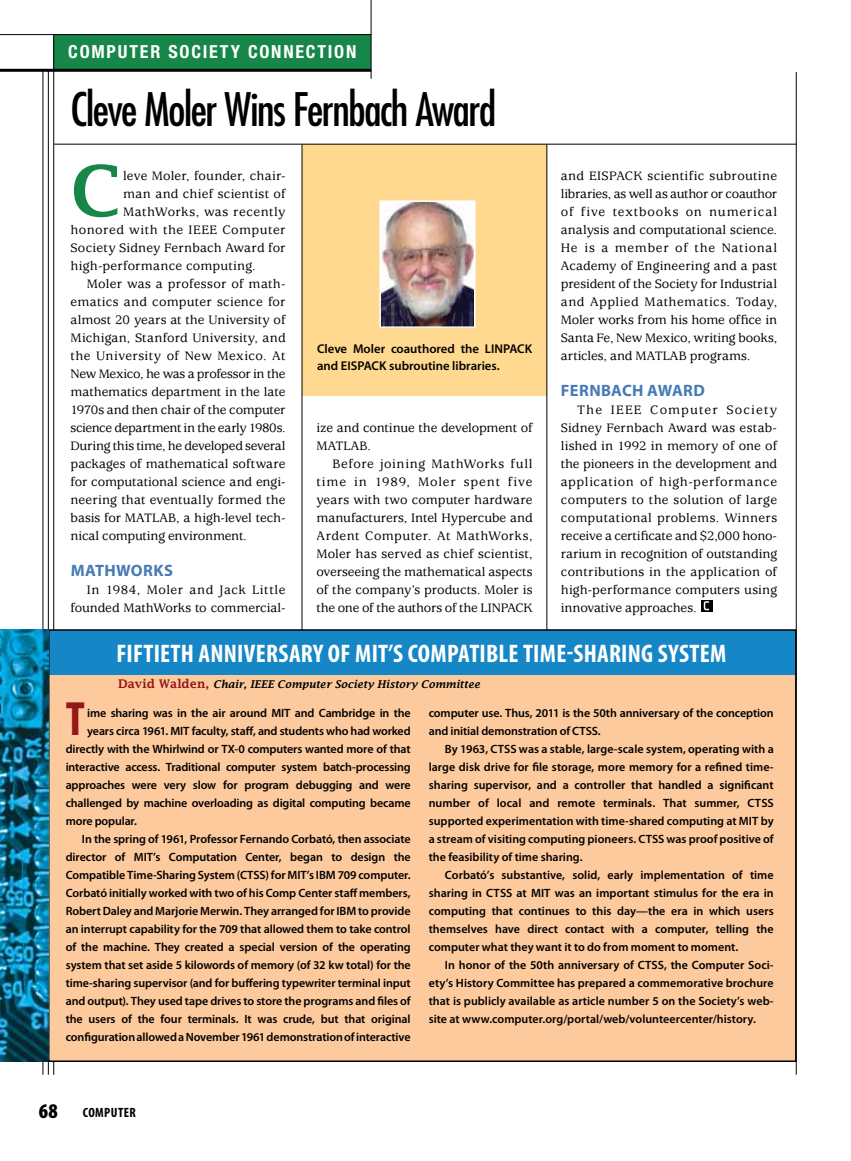
<style>
.page{position:relative;width:851px;height:1161px;background:#fff}
.page>*{position:absolute;margin:0;border:0;box-sizing:border-box;transform-origin:0 0}
.t1{font:600 69.9px "Lucida Fax";color:#178749}
.t2{font:700 condensed 48.45px "Myriad Pro";color:#96171a}
.t3{font:condensed 45px "Futura Std";letter-spacing:-.03em;color:#000}
.t4{font:700 condensed 25.5px "Myriad Pro";letter-spacing:.01em;color:#fff}
.t5{font:700 condensed 18px "Helvetica Neue LT Std";letter-spacing:.1em;color:#fff}
.t6{font:700 16.5px "Myriad Pro";letter-spacing:.015em;color:#477bb4}
.t7{font:500 13.5px/18px "Usherwood Std";letter-spacing:.005em;color:#000;text-align:justify}
.t8{font:500 13.5px/18px "Usherwood Std";letter-spacing:-.015em;color:#000}
.t9{font:500 13.5px "Usherwood Std";letter-spacing:-.02em;color:#000}
.t10{font:500 13.5px "Usherwood Std";letter-spacing:.04em;color:#000}
.t11{font:500 13.5px "Usherwood Std";letter-spacing:-.025em;color:#000}
.t12{font:500 13.5px "Usherwood Std";letter-spacing:.03em;color:#000}
.t13{font:500 13.5px "Usherwood Std";letter-spacing:.025em;color:#000}
.t14{font:700 condensed 13.5px "Myriad Pro";letter-spacing:.03em;color:#000}
.t15{font:600 12.75px/16.5px "Myriad Pro";color:#000}
.t16{font:600 12px/18px "Myriad Pro";letter-spacing:-.01em;color:#000;text-align:justify}
.t17{font:italic 600 10.5px "Lucida Fax";letter-spacing:.005em;color:#000}
.s1{font-style:normal;font-size:12px;color:#96171a}
.s2{font-weight:900;font-size:21px}
</style>
<div class="page">
<div style="left:54px;top:34px;width:317px;height:35px;background:#178749"></div>
<hr style="left:0;top:69px;width:371px;height:3px;background:#000">
<hr style="left:0;top:34px;width:371px;height:1px;background:#000">
<hr style="left:370px;top:0;width:1px;height:79px;background:#000">
<div style="left:302px;top:144px;width:244px;height:252px;background:#ffd990"></div>
<img style="left:382px;top:203px;width:90px;height:122px">
<div style="left:379px;top:200px;width:96px;height:128px;border:2px solid #fff"></div>
<div style="left:700px;top:600px;width:12px;height:11px;background:#000"></div>
<svg style="left:703px;top:601px;width:6px;height:9px"></svg>
<hr style="left:54px;top:144px;width:742px;height:1px;background:#000">
<hr style="left:301px;top:145px;width:1px;height:485px;background:#000">
<hr style="left:546px;top:145px;width:1px;height:485px;background:#000">
<hr style="left:795px;top:72px;width:1px;height:1003px;background:#000">
<hr style="left:48px;top:70px;width:1px;height:1005px;background:#000">
<hr style="left:53px;top:34px;width:1px;height:1041px;background:#000">
<hr style="left:43px;top:70px;width:1px;height:1005px;background:#000">
<div style="left:49px;top:630px;width:746px;height:431px;background:#fdca9d"></div>
<div style="left:49px;top:630px;width:746px;height:44px;background:#1586c6"></div>
<div style="left:48px;top:629px;width:748px;height:433px;border:2px solid #000"></div>
<img style="left:0;top:629px;width:48px;height:433px">
<h3 class="t5" style="left:68px;top:41px;width:290px">COMPUTER SOCIETY CONNECTION</h3>
<h3 class="t3" style="left:70px;top:82px;width:427px">Cleve Moler Wins Fernbach Award</h3>
<h1 class="t1" style="left:70px;top:151px;width:52px">C</h1>
<p class="t7" style="left:123px;top:167px;width:164px">leve Moler, founder, chair-</p>
<p class="t7" style="left:123px;top:185px;width:164px">man and chief scientist of</p>
<p class="t10" style="left:123px;top:204px;width:164px">MathWorks, was recently</p>
<p class="t10" style="left:71px;top:222px;width:216px">honored with the IEEE Computer</p>
<p class="t7" style="left:71px;top:239px;width:216px">Society Sidney Fernbach Award for</p>
<p class="t13" style="left:71px;top:258px;width:187px">high-performance computing.</p>
<p class="t7" style="left:87px;top:275px;width:200px">Moler was a professor of math-</p>
<p class="t7" style="left:71px;top:293px;width:216px">ematics and computer science for</p>
<p class="t7" style="left:71px;top:311px;width:216px">almost 20 years at the University of</p>
<p class="t7" style="left:71px;top:329px;width:216px">Michigan, Stanford University, and</p>
<p class="t12" style="left:71px;top:348px;width:216px">the University of New Mexico. At</p>
<p class="t9" style="left:71px;top:366px;width:216px">New Mexico, he was a professor in the</p>
<p class="t7" style="left:71px;top:383px;width:216px">mathematics department in the late</p>
<p class="t9" style="left:71px;top:402px;width:216px">1970s and then chair of the computer</p>
<p class="t11" style="left:71px;top:420px;width:216px">science department in the early 1980s.</p>
<p class="t8" style="left:71px;top:437px;width:216px">During this time, he developed several</p>
<p class="t7" style="left:71px;top:455px;width:216px">packages of mathematical software</p>
<p class="t7" style="left:71px;top:473px;width:216px">for computational science and engi-</p>
<p class="t7" style="left:71px;top:491px;width:216px">neering that eventually formed the</p>
<p class="t7" style="left:71px;top:509px;width:216px">basis for MATLAB, a high-level tech-</p>
<p class="t8" style="left:71px;top:527px;width:178px">nical computing environment.</p>
<h3 class="t6" style="left:71px;top:560px;width:102px">MATHWORKS</h3>
<p class="t7" style="left:70px;top:581px;width:216px;text-align:right">In 1984, Moler and Jack Little founded MathWorks to commercial-</p>
<p class="t15" style="left:317px;top:340px;width:217px">Cleve Moler coauthored the LINPACK and EISPACK subroutine libraries.</p>
<p class="t8" style="left:316px;top:419px;width:218px">ize and continue the development of<br>MATLAB.</p>
<p class="t7" style="left:316px;top:455px;width:218px;text-indent:16px">Before joining MathWorks full time in 1989, Moler spent five years with two computer hardware manufacturers, Intel Hypercube and Ardent Computer. At MathWorks, Moler has served as chief scientist, overseeing the mathematical aspects of the company’s products. Moler is the one of the authors of the LINPACK</p>
<p class="t7" style="left:561px;top:167px;width:218px">and EISPACK scientific subroutine libraries, as well as author or coauthor of five textbooks on numerical analysis and computational science.<br>He is a member of the National Academy of Engineering and a past president of the Society for Industrial and Applied Mathematics. Today, Moler works from his home office in Santa Fe, New Mexico, writing books, articles, and MATLAB programs.</p>
<h3 class="t6" style="left:561px;top:380px;width:145px">FERNBACH AWARD</h3>
<p class="t7" style="left:561px;top:401px;width:218px;text-indent:16px">The IEEE Computer Society Sidney Fernbach Award was estab&shy;lished in 1992 in memory of one of the pioneers in the development and application of high-performance computers to the solution of large computational problems. Winners receive a certificate and $2,000 hono&shy;rarium in recognition of outstanding contributions in the application of high-performance computers using innovative approaches.</p>
<h3 class="t4" style="left:117px;top:637px;width:596px">FIFTIETH ANN IVERSARY OF MIT’S COMPATIBLE TIME-SHARING SYSTEM</h3>
<p class="t17" style="left:118px;top:678px;width:363px"><span class="s1">David Walden,</span> Chair, IEEE Computer Society History Committee</p>
<h2 class="t2" style="left:66px;top:689px;width:19px">T</h2>
<p class="t16" style="left:87px;top:704px;width:325px">ime sharing was in the air around MIT and Cambridge in the</p>
<p class="t16" style="left:87px;top:722px;width:325px">years circa 1961. MIT faculty, staff, and students who had worked</p>
<p class="t16" style="left:66px;top:740px;width:346px">directly with the Whirlwind or TX-0 computers wanted more of that</p>
<p class="t16" style="left:66px;top:758px;width:346px">interactive access. Traditional computer system batch-processing</p>
<p class="t16" style="left:66px;top:776px;width:346px">approaches were very slow for program debugging and were</p>
<p class="t16" style="left:66px;top:794px;width:346px">challenged by machine overloading as digital computing became</p>
<p class="t16" style="left:66px;top:812px;width:73px">more popular.</p>
<p class="t16" style="left:82px;top:830px;width:330px">In the spring of 1961, Professor Fernando Corbató, then associate</p>
<p class="t16" style="left:66px;top:848px;width:346px">director of MIT’s Computation Center, began to design the</p>
<p class="t16" style="left:66px;top:866px;width:346px">Compatible Time-Sharing System (CTSS) for MIT’s IBM 709 computer.</p>
<p class="t16" style="left:66px;top:884px;width:346px">Corbató initially worked with two of his Comp Center staff members,</p>
<p class="t16" style="left:66px;top:902px;width:346px">Robert Daley and Marjorie Merwin. They arranged for IBM to provide</p>
<p class="t16" style="left:66px;top:920px;width:346px">an interrupt capability for the 709 that allowed them to take control</p>
<p class="t16" style="left:66px;top:938px;width:346px">of the machine. They created a special version of the operating</p>
<p class="t16" style="left:66px;top:956px;width:346px">system that set aside 5 kilowords of memory (of 32 kw total) for the</p>
<p class="t16" style="left:66px;top:974px;width:346px">time-sharing supervisor (and for buffering typewriter terminal input</p>
<p class="t16" style="left:66px;top:992px;width:346px">and output). They used tape drives to store the programs and files of</p>
<p class="t16" style="left:66px;top:1010px;width:346px">the users of the four terminals. It was crude, but that original</p>
<p class="t16" style="left:66px;top:1028px;width:346px">configuration allowed a November 1961 demonstration of interactive</p>
<p class="t16" style="left:429px;top:704px;width:346px">computer use. Thus, 2011 is the 50th anniversary of the conception and initial demonstration of CTSS.</p>
<p class="t16" style="left:429px;top:740px;width:346px;text-indent:16px">By 1963, CTSS was a stable, large-scale system, operating with a large disk drive for file storage, more memory for a refined time&shy;sharing supervisor, and a controller that handled a significant number of local and remote terminals. That summer, CTSS supported experimentation with time-shared computing at MIT by a stream of visiting computing pioneers. CTSS was proof positive of the feasibility of time sharing.</p>
<p class="t16" style="left:429px;top:866px;width:346px;text-indent:16px">Corbató’s substantive, solid, early implementation of time sharing in CTSS at MIT was an important stimulus for the era in computing that continues to this day—the era in which users themselves have direct contact with a computer, telling the computer what they want it to do from moment to moment.</p>
<p class="t16" style="left:429px;top:956px;width:346px;text-indent:16px">In honor of the 50th anniversary of CTSS, the Computer Soci&shy;ety’s History Committee has prepared a commemorative brochure that is publicly available as article number 5 on the Society’s web&shy;site at www.computer.org/portal/web/volunteercenter/history.</p>
<p class="t14" style="left:39px;top:1104px;width:92px"><span class="s2">68</span> COMPUTER</p>
</div>
